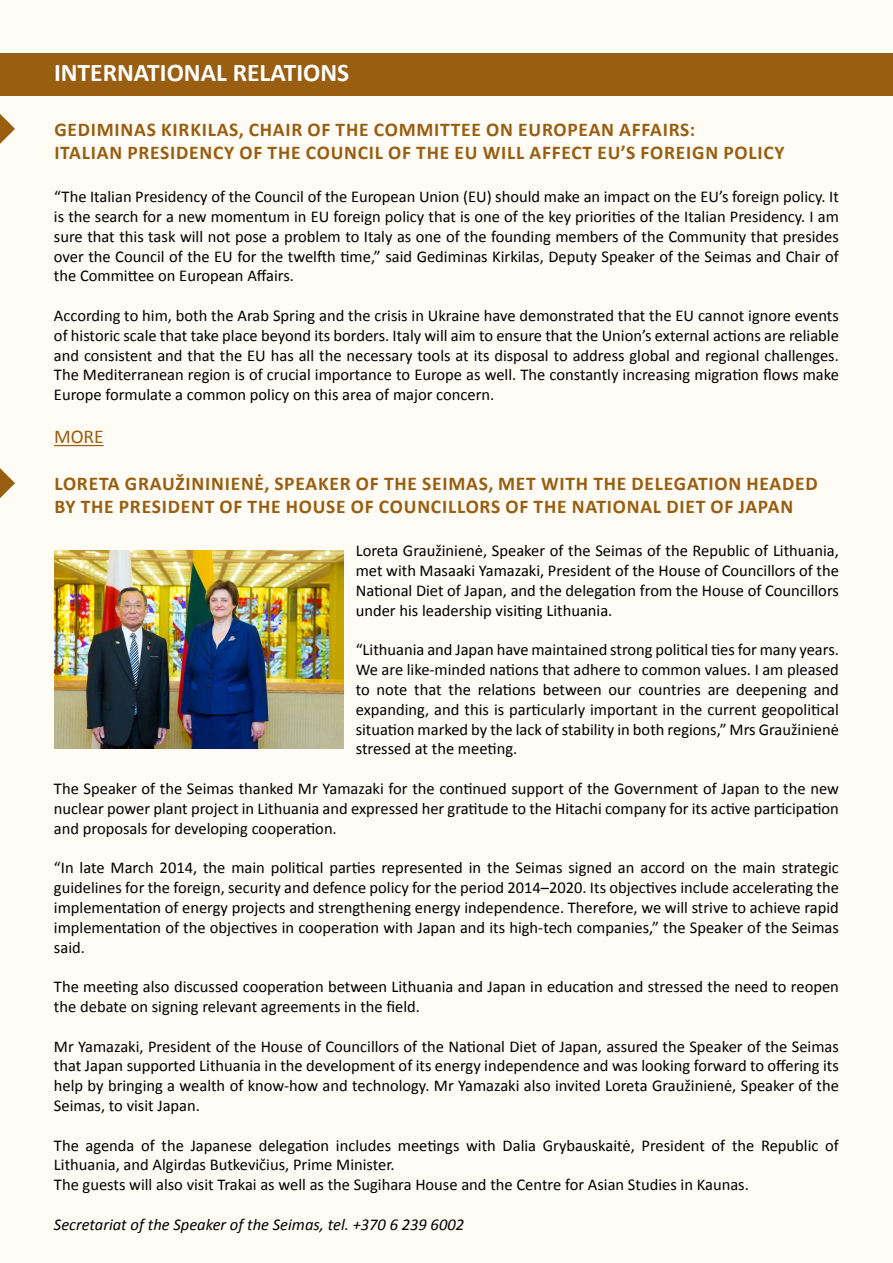
<style>
.page{position:relative;width:893px;height:1263px;background:#fefcf5}
.page>*{position:absolute;margin:0;border:0;box-sizing:border-box;transform-origin:0 0}
.t1{font:700 25.5px "Calibri";color:#fff}
.t2{font:700 19.5px/23.4px "Calibri";letter-spacing:.04em;color:#995e10}
.t3{font:19.5px "Calibri";color:#995e10}
.t4{font:16.5px/19.8px "Calibri";color:#000;text-align:justify}
.t5{font:italic 16.5px "Calibri";color:#000}
</style>
<div class="page">
<div style="left:0;top:53px;width:893px;height:42px;background:#995e10"></div>
<hr style="left:54px;top:445px;width:50px;height:1px;background:#995e10">
<svg style="left:0;top:114px;width:15px;height:30px"></svg>
<svg style="left:0;top:468px;width:15px;height:30px"></svg>
<img style="left:54px;top:550px;width:289px;height:198px">
<h1 class="t1" style="left:54px;top:57px;width:297px">INTERNATIONAL RELATIONS</h1>
<p class="t2" style="left:54px;top:117px;width:49px">GEDIMINAS</p>
<p class="t2" style="left:161px;top:117px;width:51px">KIRKILAS</p>
<p class="t2" style="left:239px;top:117px;width:22px">, CHAIR</p>
<p class="t2" style="left:308px;top:117px;width:40px">OF THE</p>
<p class="t2" style="left:374px;top:117px;width:38px">COMMITTEE</p>
<p class="t2" style="left:486px;top:117px;width:94px">ON EUROPEAN</p>
<p class="t2" style="left:619px;top:117px;width:42px">AFFAIRS</p>
<p class="t2" style="left:54px;top:117px;width:732px;text-indent:635px">:<br>ITALIAN PRESIDENCY OF THE COUNCIL OF THE EU WILL AFFECT EU’S FOREIGN POLICY</p>
<p class="t4" style="left:54px;top:187px;width:787px">“The Italian Presidency of the Council of the European U nion (EU) should make an impact on the EU’s foreign policy. It is the search for a new momentum in EU foreign policy that is one of the key priorities of the Italian Presidency. I am sure that this task will not pose a problem to Italy as one of the founding members of the Community that presides over the Council of the EU for the twelfth time,” said Gediminas Kirkilas, Deputy Speaker of the Seimas and Chair of the Committee on European Affairs.</p>
<p class="t4" style="left:54px;top:306px;width:786px">According to him, both the Arab Spring and the crisis in U kraine have demonstrated that the EU cannot ignore events of historic scale that take place beyond its borders. Italy will aim to ensure that the U nion’s external actions are reliable and consistent and that the EU has all the necessary tools at its disposal to address global and regional challenges.<br>The Mediterranean region is of crucial importance to Europe as well. The constantly increasing migration flows make Europe formulate a common policy on this area of major concern.</p>
<p class="t3" style="left:54px;top:424px;width:13px">MORE</p>
<p class="t2" style="left:54px;top:472px;width:765px">LORETA GRAUŽININIENĖ, SPEAKER OF THE SEIMAS, MET WITH THE DELEGATION HEADED<br>BY THE</p>
<p class="t2" style="left:119px;top:495px;width:21px">PRESI</p>
<p class="t2" style="left:168px;top:495px;width:25px">DENT</p>
<p class="t2" style="left:220px;top:495px;width:40px">OF THE</p>
<p class="t2" style="left:286px;top:495px;width:39px">HOUSE</p>
<p class="t2" style="left:351px;top:495px;width:195px">OF COUNCILLORS OF THE</p>
<p class="t2" style="left:572px;top:495px;width:67px">NATIONAL</p>
<p class="t2" style="left:666px;top:495px;width:11px">DIET</p>
<p class="t2" style="left:710px;top:495px;width:48px">OF JAPAN</p>
<p class="t4" style="left:356px;top:541px;width:485px">Loreta Graužinienė, Speaker of the Seimas of the Republic of Lithuania, met with Masaaki Yamazaki, President of the House of Councillors of the National Diet of Japan, and the delegation from the House of Councillors under his leadership visiting Lithuania.</p>
<p class="t4" style="left:356px;top:640px;width:485px">“Lithuania and Japan have maintained strong political ties for many years.<br>We are like-minded nations that adhere to common values. I am pleased to note that the relations between our countries are deepening and expanding, and this is particularly important in the current geopolitical situation marked by the lack of stability in both regions,” M rs Graužinienė stressed at the meeting.</p>
<p class="t4" style="left:54px;top:779px;width:786px">The Speaker of the Seimas thanked M r Yamazaki for the continued support of the Government of Japan to the new nuclear power plant project in Lithuania and expressed her gratitude to the H itachi company for its active participation and proposals for developing cooperation.</p>
<p class="t4" style="left:54px;top:858px;width:786px">“I n late March 2014, the main political parties represented in the Seimas signed an accord on the main strategic guidelines for the foreign, security and defence policy for the period 2014–2020. Its objectives include accelerating the implementation of energy projects and strengthening energy independence. Therefore, we will strive to achieve rapid implementation of the objectives in cooperation with Japan and its high-tech companies,” the Speaker of the Seimas said.</p>
<p class="t4" style="left:54px;top:977px;width:786px">The meeting also discussed cooperation between Lithuania and Japan in education and stressed the need to reopen the debate on signing relevant agreements in the field.</p>
<p class="t4" style="left:54px;top:1036px;width:786px">M r Yamazaki, President of the House of Councillors of the National Diet of Japan, assured the Speaker of the Seimas that Japan supported Lithuania in the development of its energy independence and was looking forward to offering its help by bringing a wealth of know-how and technology. M r Yamazaki also invited Loreta Graužinienė, Speaker of the Seimas, to visit Japan.</p>
<p class="t4" style="left:54px;top:1135px;width:787px;text-align:left">The agenda of the Japanese delegation includes meetings with Dalia Grybauskaitė, President of the Republic of<br>Lithuania, and Algirdas Butkevičius, Prime M inister.<br>The guests will also visit Trakai as well as the Sugihara House and the Centre for Asian Studies in Kaunas.</p>
<p class="t5" style="left:54px;top:1213px;width:412px">Secretariat of the Speaker of the Seimas, tel. +370 6 239 6002</p>
</div>
